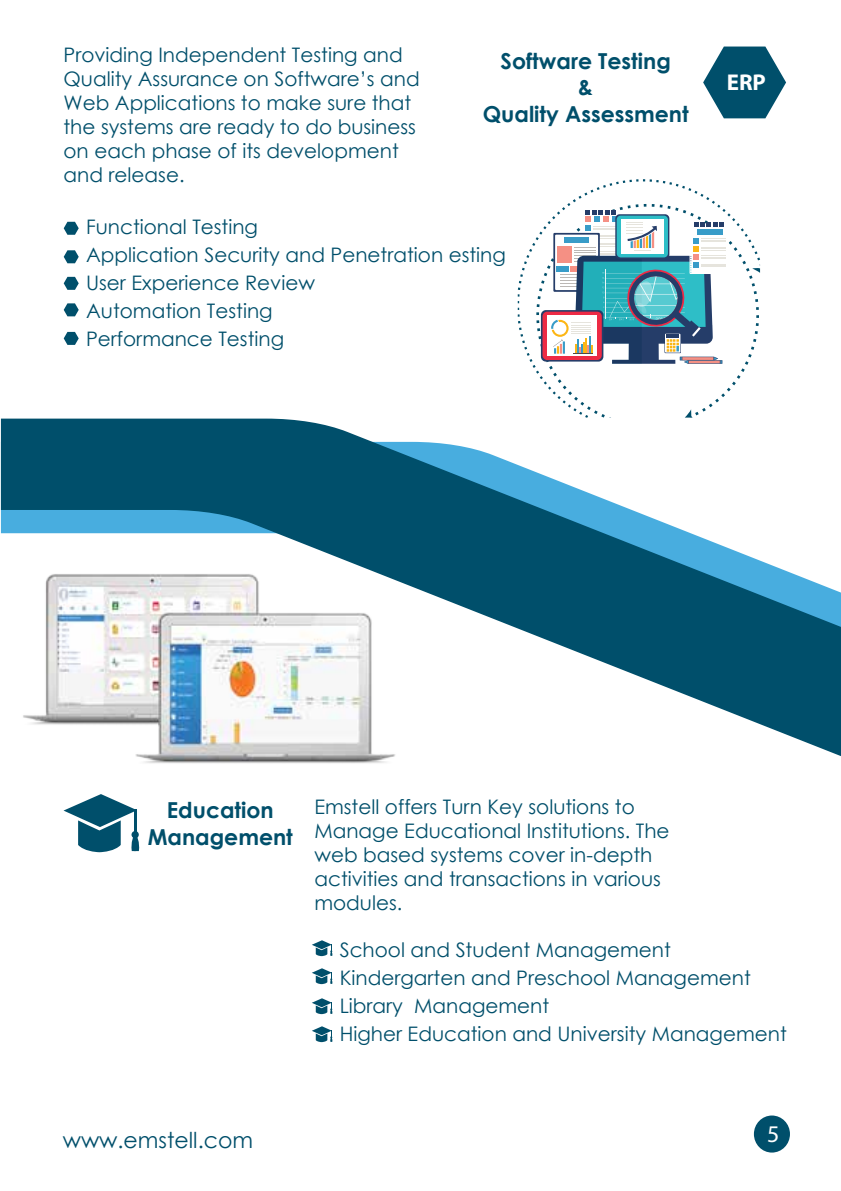
<style>
.page{position:relative;width:841px;height:1191px;background:#fff}
.page>*{position:absolute;margin:0;border:0;box-sizing:border-box;transform-origin:0 0}
.t1{font:24px "Myriad Pro";color:#fff}
.t2{font:700 23px "Myriad Pro";color:#fff}
.t3{font:700 22px/26.4px "Century Gothic";color:#004f6b;text-align:center}
.t4{font:22px "Century Gothic";color:#004f6b}
.t5{font:20px/24px "Century Gothic";color:#004f6b}
</style>
<div class="page">
<div style="left:754px;top:1115px;width:36px;height:37px;background:#004f6b;border-radius:50%"></div>
<svg style="left:64px;top:222px;width:15px;height:13px"></svg>
<svg style="left:64px;top:250px;width:15px;height:13px"></svg>
<svg style="left:64px;top:277px;width:15px;height:13px"></svg>
<svg style="left:64px;top:303px;width:15px;height:13px"></svg>
<svg style="left:64px;top:332px;width:15px;height:13px"></svg>
<svg style="left:518px;top:179px;width:242px;height:239px"></svg>
<svg style="left:752px;top:268px;width:8px;height:5px"></svg>
<svg style="left:541px;top:310px;width:62px;height:52px"></svg>
<svg style="left:543px;top:312px;width:59px;height:48px"></svg>
<div style="left:548px;top:316px;width:49px;height:40px;background:#fff"></div>
<svg style="left:551px;top:210px;width:178px;height:179px"></svg>
<svg style="left:64px;top:794px;width:76px;height:58px"></svg>
<svg style="left:312px;top:940px;width:21px;height:16px"></svg>
<svg style="left:312px;top:968px;width:21px;height:16px"></svg>
<svg style="left:312px;top:998px;width:21px;height:16px"></svg>
<svg style="left:312px;top:1026px;width:21px;height:16px"></svg>
<img style="left:141px;top:757px;width:250px;height:7px">
<svg style="left:1px;top:419px;width:840px;height:338px"></svg>
<svg style="left:703px;top:47px;width:83px;height:71px"></svg>
<p class="t5" style="left:64px;top:42px;width:358px">Providing Independent Testing and<br>Quality Assurance on Software’s and<br>Web Applications to make sure that the systems are ready to do business on each phase of its development and release.</p>
<p class="t5" style="left:86px;top:213px;width:421px;line-height:28px">Functional Testing<br>Application Security and Penetration esting<br>User Experience Review<br>Automation Testing<br>Performance Testing</p>
<p class="t3" style="left:483px;top:47px;width:207px">Software Testing<br>&amp;<br>Quality Assessment</p>
<p class="t2" style="left:727px;top:68px;width:41px">ERP</p>
<p class="t3" style="left:148px;top:796px;width:147px">Education<br>Management</p>
<p class="t5" style="left:314px;top:795px;width:357px">Emstell offers Turn Key solutions to<br>Manage Educational Institutions. The web based systems cover in-depth activities and transactions in various modules.</p>
<p class="t5" style="left:340px;top:935px;width:449px;line-height:28px">School and Student Management Kindergarten and Preschool Management Library Management<br>Higher Education and University Management</p>
<p class="t4" style="left:63px;top:1124px;width:192px">www.emstell.com</p>
<p class="t1" style="left:767px;top:1119px;width:14px">5</p>
</div>
